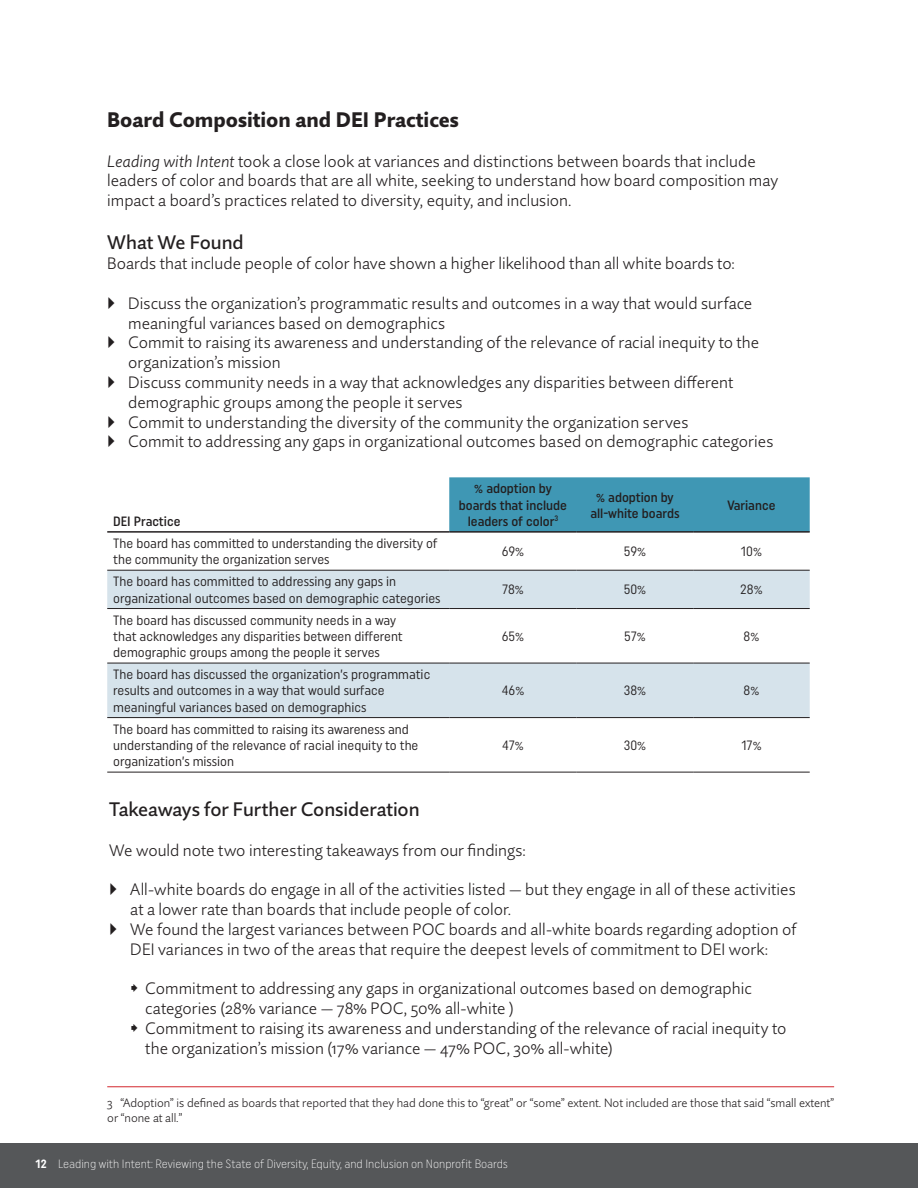
<style>
.page{position:relative;width:918px;height:1188px;background:#fff}
.page>*{position:absolute;margin:0;border:0;box-sizing:border-box;transform-origin:0 0}
.t1{font:800 21px "Quire Sans Pro";color:#231f20}
.t2{font:500 19.5px "Quire Sans Pro";letter-spacing:-.005em;color:#231f20}
.t3{font:300 16.5px/19.8px "Quire Sans Pro";color:#231f20}
.t4{font:13.5px/16.2px "Uniform Condensed";color:#231f20}
.t5{font:500 13.5px/16.2px "Uniform Condensed";color:#231f20;text-align:center}
.t6{font:300 12px/14.4px "Quire Sans Pro";color:#231f20}
.t7{font:300 12px "Uniform Condensed";color:#fff}
.s1{font-style:italic}
.s2{font-weight:700}
</style>
<div class="page">
<div style="left:0;top:1143px;width:918px;height:45px;background:#555759"></div>
<div style="left:449px;top:477px;width:361px;height:54px;background:#3f97b4"></div>
<svg style="left:107px;top:571px;width:703px;height:146px;fill:#d6e3eb"></svg>
<hr style="left:107px;top:570px;width:342px;height:1px;background:#231f20">
<hr style="left:449px;top:570px;width:128px;height:1px;background:#231f20">
<hr style="left:577px;top:570px;width:116px;height:1px;background:#231f20">
<hr style="left:693px;top:570px;width:117px;height:1px;background:#231f20">
<hr style="left:107px;top:608px;width:342px;height:1px;background:#231f20">
<hr style="left:449px;top:608px;width:128px;height:1px;background:#231f20">
<hr style="left:577px;top:608px;width:116px;height:1px;background:#231f20">
<hr style="left:693px;top:608px;width:117px;height:1px;background:#231f20">
<hr style="left:107px;top:663px;width:342px;height:1px;background:#231f20">
<hr style="left:449px;top:663px;width:128px;height:1px;background:#231f20">
<hr style="left:577px;top:663px;width:116px;height:1px;background:#231f20">
<hr style="left:693px;top:663px;width:117px;height:1px;background:#231f20">
<hr style="left:107px;top:717px;width:342px;height:1px;background:#231f20">
<hr style="left:449px;top:717px;width:128px;height:1px;background:#231f20">
<hr style="left:577px;top:717px;width:116px;height:1px;background:#231f20">
<hr style="left:693px;top:717px;width:117px;height:1px;background:#231f20">
<hr style="left:107px;top:772px;width:342px;height:1px;background:#231f20">
<hr style="left:449px;top:772px;width:128px;height:1px;background:#231f20">
<hr style="left:577px;top:772px;width:116px;height:1px;background:#231f20">
<hr style="left:693px;top:772px;width:117px;height:1px;background:#231f20">
<hr style="left:107px;top:531px;width:342px;height:2px;background:#231f20">
<hr style="left:449px;top:531px;width:128px;height:2px;background:#231f20">
<hr style="left:577px;top:531px;width:116px;height:2px;background:#231f20">
<hr style="left:693px;top:531px;width:117px;height:2px;background:#231f20">
<hr style="left:107px;top:1086px;width:727px;height:1px;background:#d3272e">
<p class="t1" style="left:107px;top:106px;width:353px">Board Composition and DEI Practices</p>
<p class="t3" style="left:107px;top:151px;width:672px"><span class="s1">Leading with Intent</span> took a close look at variances and distinctions between boards that include leaders of color and boards that are all white, seeking to understand how board composition may impact a board’s practices related to diversity, equity, and inclusion.</p>
<p class="t2" style="left:107px;top:230px;width:138px">What We Found</p>
<p class="t3" style="left:107px;top:253px;width:629px">Boards that include people of color have shown a higher likelihood than all white boards to:</p>
<p class="t3" style="left:128px;top:293px;width:647px">Discuss the organization’s programmatic results and outcomes in a way that would surface meaningful variances based on demographics<br>Commit to raising its awareness and understanding of the relevance of racial inequity to the organization’s mission<br>Discuss community needs in a way that acknowledges any disparities between different demographic groups among the people it serves<br>Commit to understanding the diversity of the community the organization serves<br>Commit to addressing any gaps in organizational outcomes based on demographic categories</p>
<p class="t5" style="left:113px;top:513px;width:69px">DEI Practice</p>
<p class="t5" style="left:459px;top:480px;width:110px">% adoption by boards that include leaders of color<sup>3</sup></p>
<p class="t5" style="left:590px;top:489px;width:91px">% adoption by all-white boards</p>
<p class="t5" style="left:727px;top:497px;width:50px">Variance</p>
<p class="t4" style="left:113px;top:535px;width:326px">The board has committed to understanding the diversity of the community the organization serves</p>
<p class="t4" style="left:502px;top:543px;width:24px">69%</p>
<p class="t4" style="left:624px;top:543px;width:24px">59%</p>
<p class="t4" style="left:741px;top:543px;width:23px">10%</p>
<p class="t4" style="left:113px;top:573px;width:329px">The board has committed to addressing any gaps in organizational outcomes based on demographic categories</p>
<p class="t4" style="left:502px;top:581px;width:23px">78%</p>
<p class="t4" style="left:624px;top:581px;width:24px">50%</p>
<p class="t4" style="left:740px;top:581px;width:24px">28%</p>
<p class="t4" style="left:113px;top:612px;width:291px">The board has discussed community needs in a way that acknowledges any disparities between different demographic groups among the people it serves</p>
<p class="t4" style="left:502px;top:628px;width:24px">65%</p>
<p class="t4" style="left:624px;top:628px;width:23px">57%</p>
<p class="t4" style="left:744px;top:628px;width:17px">8%</p>
<p class="t4" style="left:113px;top:666px;width:319px">The board has discussed the organization’s programmatic results and outcomes in a way that would surface meaningful variances based on demographics</p>
<p class="t4" style="left:113px;top:721px;width:307px">The board has committed to raising its awareness and understanding of the relevance of racial inequity to the organization’s mission</p>
<p class="t4" style="left:502px;top:682px;width:24px">46%</p>
<p class="t4" style="left:624px;top:682px;width:24px">38%</p>
<p class="t4" style="left:744px;top:682px;width:17px">8%</p>
<p class="t4" style="left:502px;top:737px;width:23px">47%</p>
<p class="t4" style="left:624px;top:737px;width:24px">30%</p>
<p class="t4" style="left:741px;top:737px;width:22px">17%</p>
<p class="t2" style="left:109px;top:797px;width:312px">Takeaways for Further Consideration</p>
<p class="t3" style="left:109px;top:840px;width:418px">We would note two interesting takeaways from our findings:</p>
<p class="t3" style="left:130px;top:879px;width:668px">All-white boards do engage in all of the activities listed — but they engage in all of these activities at a lower rate than boards that include people of color.<br>We found the largest variances between POC boards and all-white boards regarding adoption of DEI variances in two of the areas that require the deepest levels of commitment to DEI work:</p>
<p class="t3" style="left:145px;top:978px;width:643px">Commitment to addressing any gaps in organizational outcomes based on demographic categories (28% variance — 78% POC, 50% all-white )<br>Commitment to raising its awareness and understanding of the relevance of racial inequity to the organization’s mission (17% variance — 47% POC, 30% all-white)</p>
<p class="t6" style="left:107px;top:1096px;width:728px">3 “Adoption” is defined as boards that reported that they had done this to “great” or “some” extent. Not included are those that said “small extent” or “none at all.”</p>
<p class="t7" style="left:36px;top:1156px;width:474px"><span class="s2">12</span> Leading with Intent: Reviewing the State of Diversity, Equity, and Inclusion on Nonprofit Boards</p>
</div>
